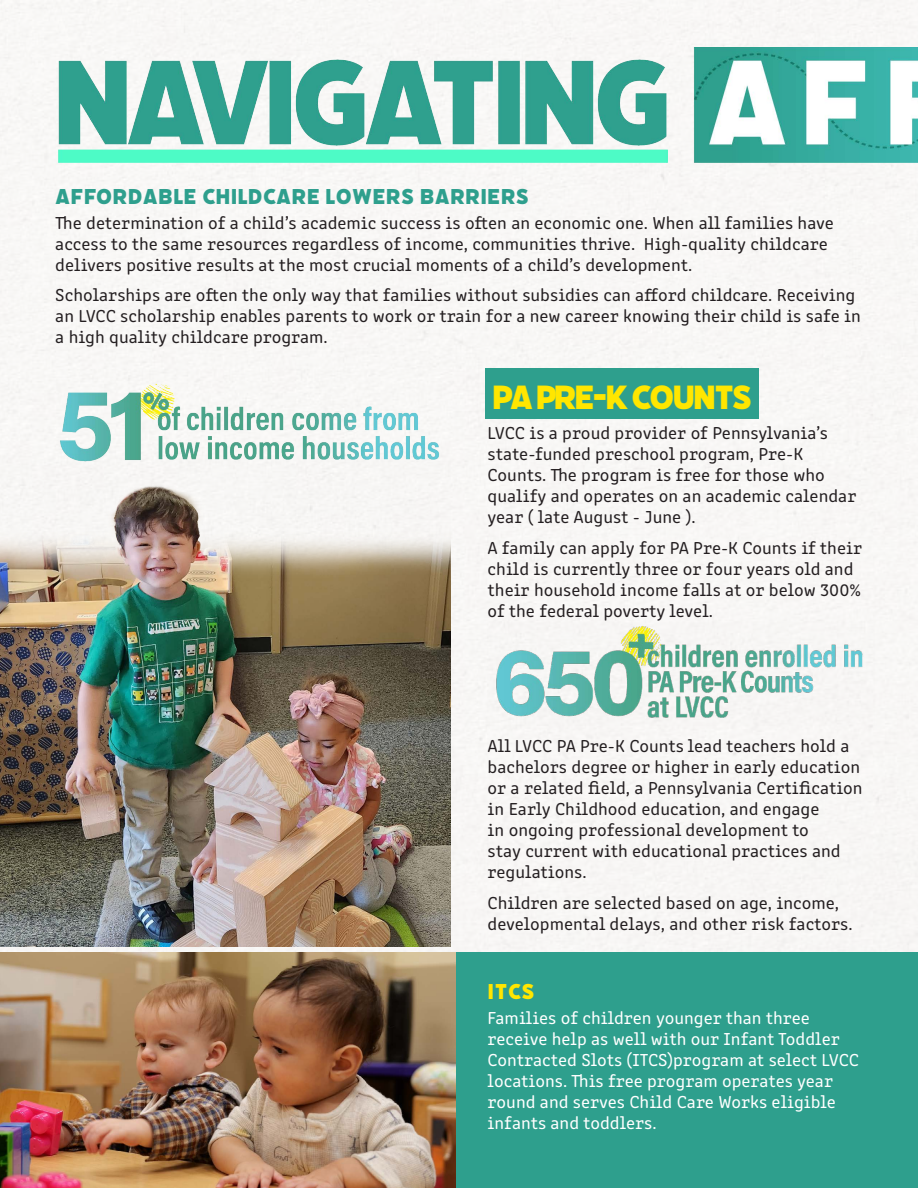
<style>
.page{position:relative;width:918px;height:1188px;background:#fff}
.page>*{position:absolute;margin:0;border:0;box-sizing:border-box;transform-origin:0 0}
.t1{font:37.5px "Filicudi Solid";letter-spacing:-.075em;color:#ffe600}
.t2{font:24px "Filicudi Solid";letter-spacing:.005em;color:#2e9f8d}
.t3{font:24px "Filicudi Solid";color:#ffe600}
.t4{font:18px/21px "Clone Rounded";color:#241f21}
.t5{font:18px/21px "Clone Rounded";color:#fff}
</style>
<div class="page">
<div style="left:0;top:0;width:918px;height:953px;background:#f8f7f5"></div>
<div style="left:450px;top:953px;width:468px;height:235px;background:#2e9f8d"></div>
<img style="left:1px;top:456px;width:450px;height:490px">
<img style="left:917px;top:0;width:1px;height:47px">
<img style="left:51px;top:369px;width:396px;height:120px">
<img style="left:488px;top:623px;width:387px;height:102px">
<div style="left:485px;top:368px;width:273px;height:50px;background:#2e9f8d"></div>
<img style="left:51px;top:47px;width:867px;height:129px">
<img style="left:0;top:953px;width:456px;height:235px">
<h2 class="t2" style="left:55px;top:183px;width:475px">AFFORDABLE CHILDCARE LOWERS BARRIERS</h2>
<p class="t4" style="left:55px;top:211px;width:780px">The determination of a child’s academic success is often an economic one. When all families have access to the same resources regardless of income, communities thrive. High-quality childcare delivers positive results at the most crucial moments of a child’s development.</p>
<p class="t4" style="left:55px;top:284px;width:807px">Scholarships are often the only way that families without subsidies can afford childcare. Receiving an LVCC scholarship enables parents to work or train for a new career knowing their child is safe in a high quality childcare program.</p>
<h1 class="t1" style="left:492px;top:375px;width:201px">PA PRE-K COUNTS</h1>
<p class="t4" style="left:488px;top:421px;width:370px">LVCC is a proud provider of Pennsylvania’s state-funded preschool program, Pre-K Counts. The program is free for those who qualify and operates on an academic calendar year ( late August - June ).</p>
<p class="t4" style="left:488px;top:536px;width:376px">A family can apply for PA Pre-K Counts if their child is currently three or four years old and their household income falls at or below 300% of the federal poverty level.</p>
<p class="t4" style="left:488px;top:735px;width:377px">All LVCC PA Pre-K Counts lead teachers hold a bachelors degree or higher in early education or a related field, a Pennsylvania Certification in Early Childhood education, and engage<br>in ongoing professional development to<br>stay current with educational practices and regulations.</p>
<p class="t4" style="left:488px;top:891px;width:366px">Children are selected based on age, income, developmental delays, and other risk factors.</p>
<h2 class="t3" style="left:488px;top:977px;width:49px">ITCS</h2>
<p class="t5" style="left:488px;top:1006px;width:373px">Families of children younger than three receive help as well with our Infant Toddler Contracted Slots (ITCS)program at select LVCC locations. This free program operates year round and serves Child Care Works eligible infants and toddlers.</p>
</div>
